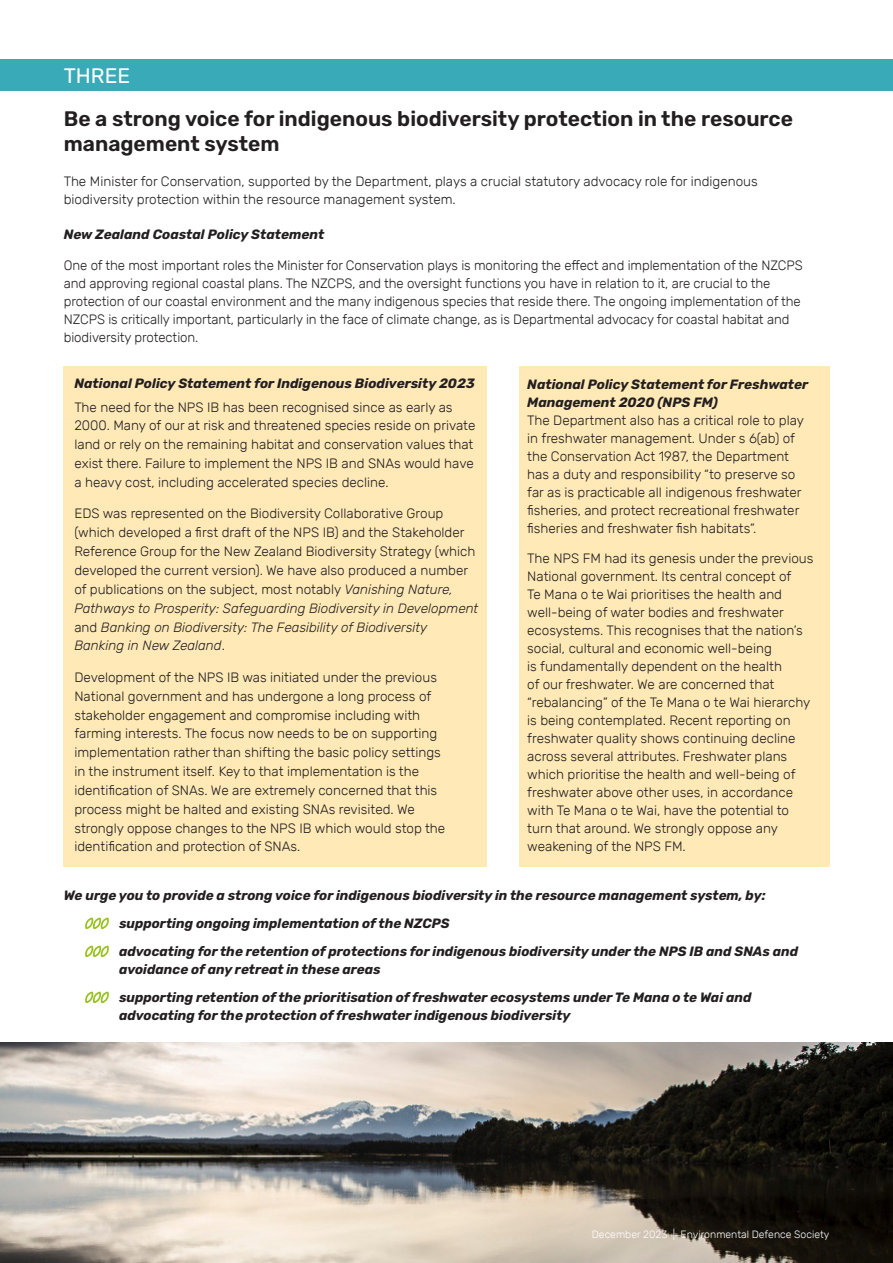
<style>
.page{position:relative;width:893px;height:1263px;background:#fff}
.page>*{position:absolute;margin:0;border:0;box-sizing:border-box;transform-origin:0 0}
.t1{font:600 21px/25.2px "Rubik";color:#231f20}
.t2{font:21px "Rubik";color:#fff}
.t3{font:300 13.5px/18px "Rubik";color:#231f20}
.t4{font:italic 700 13.5px/28px "Rubik";color:#231f20}
.t5{font:300 10.5px "Rubik";color:#fff}
.s1{font-style:italic}
</style>
<div class="page">
<div style="left:0;top:59px;width:893px;height:32px;background:#39aab7"></div>
<div style="left:64px;top:366px;width:423px;height:501px;background:#fee9b7"></div>
<div style="left:519px;top:366px;width:310px;height:501px;background:#fee9b7"></div>
<img style="left:0;top:1042px;width:893px;height:221px">
<svg style="left:85px;top:917px;width:24px;height:12px"></svg>
<svg style="left:85px;top:945px;width:24px;height:12px"></svg>
<svg style="left:85px;top:991px;width:24px;height:12px"></svg>
<h1 class="t2" style="left:64px;top:64px;width:68px">THREE</h1>
<h1 class="t1" style="left:64px;top:106px;width:731px">Be a strong voice for indigenous biodiversity protection in the resource management system</h1>
<p class="t3" style="left:64px;top:173px;width:695px">The Minister for Conservation, supported by the Department, plays a crucial statutory advocacy role for indigenous biodiversity protection within the resource management system.</p>
<p class="t4" style="left:64px;top:221px;width:262px">New Zealand Coastal Policy Statement</p>
<p class="t3" style="left:64px;top:256px;width:740px">One of the most important roles the Minister for Conservation plays is monitoring the effect and implementation of the NZCPS and approving regional coastal plans. The NZCPS, and the oversight functions you have in relation to it, are crucial to the protection of our coastal environment and the many indigenous species that reside there. The ongoing implementation of the NZCPS is critically important, particularly in the face of climate change, as is Departmental advocacy for coastal habitat and biodiversity protection.</p>
<p class="t4" style="left:74px;top:370px;width:402px">National Policy Statement for Indigenous Biodiversity 2023</p>
<p class="t3" style="left:74px;top:398px;width:402px;line-height:18.9px">The need for the NPS IB has been recognised since as early as 2000. Many of our at risk and threatened species reside on private land or rely on the remaining habitat and conservation values that exist there. Failure to implement the NPS IB and SNAs would have a heavy cost, including accelerated species decline.</p>
<p class="t3" style="left:74px;top:505px;width:405px;line-height:18.9px">EDS was represented on the Biodiversity Collaborative Group (which developed a first draft of the NPS IB) and the Stakeholder Reference Group for the New Zealand Biodiversity Strategy (which developed the current version). We have also produced a number of publications on the subject, most notably <span class="s1">Vanishing Nature, Pathways to Prosperity: Safeguarding Biodiversity in Development </span>and <span class="s1">Banking on Biodiversity: The Feasibility of Biodiversity Banking in New Zealand</span>.</p>
<p class="t3" style="left:74px;top:668px;width:372px;line-height:18.9px">Development of the NPS IB was initiated under the previous National government and has undergone a long process of stakeholder engagement and compromise including with farming interests. The focus now needs to be on supporting implementation rather than shifting the basic policy settings in the instrument itself. Key to that implementation is the identification of SNAs. We are extremely concerned that this process might be halted and existing SNAs revisited. We strongly oppose changes to the NPS IB which would stop the identification and protection of SNAs.</p>
<p class="t4" style="left:527px;top:375px;width:283px;line-height:18px">National Policy Statement for Freshwater<br>Management 2020 (NPS FM)</p>
<p class="t3" style="left:527px;top:411px;width:278px">The Department also has a critical role to play in freshwater management. Under s 6(ab) of the Conservation Act 1987, the Department has a duty and responsibility “to preserve so far as is practicable all indigenous freshwater fisheries, and protect recreational freshwater fisheries and freshwater fish habitats”.</p>
<p class="t3" style="left:527px;top:550px;width:288px">The NPS FM had its genesis under the previous National government. Its central concept of<br>Te Mana o te Wai prioritises the health and well-being of water bodies and freshwater ecosystems. This recognises that the nation’s social, cultural and economic well-being<br>is fundamentally dependent on the health<br>of our freshwater. We are concerned that “rebalancing” of the Te Mana o te Wai hierarchy is being contemplated. Recent reporting on freshwater quality shows continuing decline across several attributes. Freshwater plans which prioritise the health and well-being of freshwater above other uses, in accordance with Te Mana o te Wai, have the potential to turn that around. We strongly oppose any weakening of the NPS FM.</p>
<p class="t4" style="left:119px;top:882px;width:681px;text-indent:-55px">We urge you to provide a strong voice for indigenous biodiversity in the resource management system, by: supporting ongoing implementation of the NZCPS<br>advocating for the retention of protections for indigenous biodiversity under the NPS IB and SNAs and</p>
<p class="t4" style="left:119px;top:956px;width:634px">avoidance of any retreat in these areas<br>supporting retention of the prioritisation of freshwater ecosystems under Te Mana o te Wai and</p>
<p class="t4" style="left:119px;top:1002px;width:453px">advocating for the protection of freshwater indigenous biodiversity</p>
<p class="t5" style="left:592px;top:1229px;width:239px">December 2023 | Environmental Defence Society</p>
</div>
